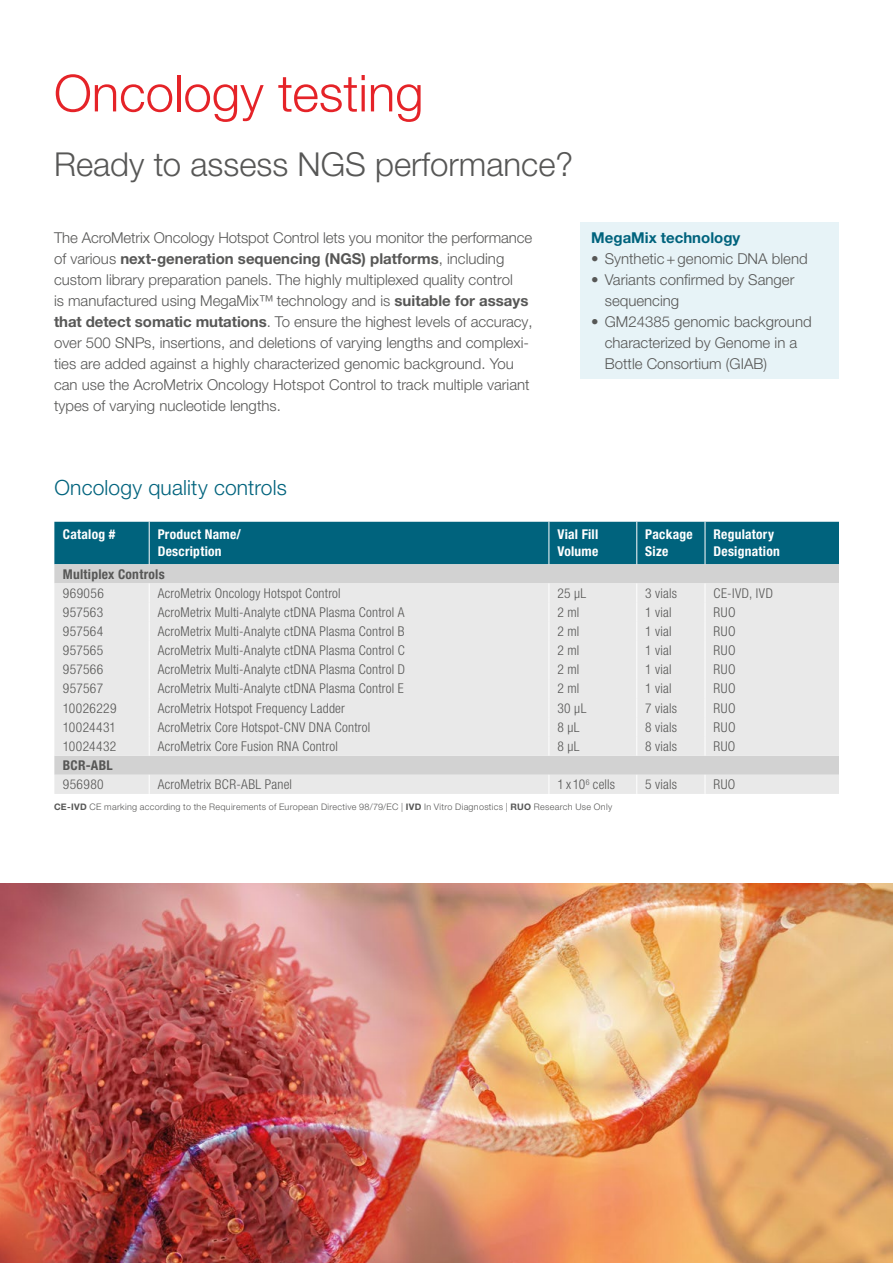
<style>
.page{position:relative;width:893px;height:1263px;background:#fff}
.page>*{position:absolute;margin:0;border:0;box-sizing:border-box;transform-origin:0 0}
.t1{font:300 51px "Helvetica Neue LTW1 G";color:#e52328}
.t2{font:300 33px "Helvetica Neue LTW1 G";color:#575756}
.t3{font:300 21px "Helvetica Neue LTW1 G";letter-spacing:.01em;color:#00637d}
.t4{font:300 15px/21px "Helvetica Neue LTW1 G";color:#575756}
.t5{font:700 15px "Helvetica Neue LTW1 G";color:#00637d}
.t6{font:300 condensed 13.5px "Helvetica Neue LTW1 G";letter-spacing:.015em;color:#575756}
.t7{font:700 condensed 13.5px/16.5px "Helvetica Neue LTW1 G";letter-spacing:.02em;color:#fff}
.t8{font:700 condensed 13.5px "Helvetica Neue LTW1 G";letter-spacing:.02em;color:#575756}
.t9{font:300 9px "Helvetica Neue LTW1 G";letter-spacing:.035em;color:#575756}
.s1{font-weight:700}
</style>
<div class="page">
<div style="left:54px;top:522px;width:785px;height:42px;background:#00637d"></div>
<div style="left:54px;top:564px;width:785px;height:211px;background:#d2d2d2"></div>
<div style="left:54px;top:583px;width:785px;height:173px;background:#e9e9e9"></div>
<svg style="left:149px;top:583px;width:1px;height:173px"></svg>
<svg style="left:549px;top:583px;width:1px;height:173px"></svg>
<svg style="left:636px;top:583px;width:1px;height:173px"></svg>
<svg style="left:705px;top:583px;width:1px;height:173px"></svg>
<div style="left:54px;top:775px;width:785px;height:19px;background:#e9e9e9"></div>
<hr style="left:149px;top:522px;width:1px;height:42px;background:#fff">
<hr style="left:549px;top:522px;width:1px;height:42px;background:#fff">
<hr style="left:636px;top:522px;width:1px;height:42px;background:#fff">
<hr style="left:705px;top:522px;width:1px;height:42px;background:#fff">
<div style="left:581px;top:222px;width:258px;height:157px;background:#e7f3f7"></div>
<img style="left:0;top:884px;width:893px;height:379px">
<h1 class="t1" style="left:54px;top:62px;width:371px">Oncology testing</h1>
<h2 class="t2" style="left:54px;top:144px;width:521px">Ready to assess NGS performance?</h2>
<p class="t4" style="left:54px;top:227px;width:480px">The AcroMetrix Oncology Hotspot Control lets you monitor the performance of various <span class="s1">next-generation sequencing (NGS) platforms</span>, including custom library preparation panels. The highly multiplexed quality control<br>is manufactured using MegaMix™ technology and is <span class="s1">suitable for assays that detect somatic mutations</span>. To ensure the highest levels of accuracy, over 500 SNPs, insertions, and deletions of varying lengths and complexi&shy;ties are added against a highly characterized genomic background. You can use the AcroMetrix Oncology Hotspot Control to track multiple variant types of varying nucleotide lengths.</p>
<p class="t5" style="left:591px;top:228px;width:151px">MegaMix technology</p>
<p class="t4" style="left:591px;top:248px;width:218px">• Synthetic + genomic DNA blend</p>
<p class="t4" style="left:605px;top:269px;width:191px;text-indent:-14px">• Variants confirmed by Sanger sequencing</p>
<p class="t4" style="left:605px;top:311px;width:208px;text-indent:-14px">• GM24385 genomic background characterized by Genome in a<br>Bottle Consortium (GIAB)</p>
<h3 class="t3" style="left:54px;top:475px;width:234px">Oncology quality controls</h3>
<p class="t7" style="left:63px;top:526px;width:54px">Catalog #</p>
<p class="t7" style="left:158px;top:526px;width:85px">Product Name/<br>Description</p>
<p class="t7" style="left:557px;top:526px;width:42px">Vial Fill<br>Volume</p>
<p class="t7" style="left:645px;top:526px;width:49px">Package<br>Size</p>
<p class="t7" style="left:713px;top:526px;width:68px">Regulatory<br>Designation</p>
<p class="t8" style="left:63px;top:566px;width:103px">Multiplex Controls</p>
<p class="t6" style="left:63px;top:585px;width:43px">969056</p>
<p class="t6" style="left:158px;top:585px;width:184px">AcroMetrix Oncology Hotspot Control</p>
<p class="t6" style="left:557px;top:585px;width:30px">25 µL</p>
<p class="t6" style="left:645px;top:585px;width:33px">3 vials</p>
<p class="t6" style="left:713px;top:585px;width:61px">CE-IVD, IVD</p>
<p class="t6" style="left:63px;top:604px;width:42px">957563</p>
<p class="t6" style="left:158px;top:604px;width:248px">AcroMetrix Multi-Analyte ctDNA Plasma Control A</p>
<p class="t6" style="left:557px;top:604px;width:23px">2 ml</p>
<p class="t6" style="left:645px;top:604px;width:28px">1 vial</p>
<p class="t6" style="left:713px;top:604px;width:23px">RUO</p>
<p class="t6" style="left:63px;top:623px;width:42px">957564</p>
<p class="t6" style="left:158px;top:623px;width:248px">AcroMetrix Multi-Analyte ctDNA Plasma Control B</p>
<p class="t6" style="left:557px;top:623px;width:23px">2 ml</p>
<p class="t6" style="left:645px;top:623px;width:28px">1 vial</p>
<p class="t6" style="left:713px;top:623px;width:23px">RUO</p>
<p class="t6" style="left:63px;top:642px;width:42px">957565</p>
<p class="t6" style="left:158px;top:642px;width:249px">AcroMetrix Multi-Analyte ctDNA Plasma Control C</p>
<p class="t6" style="left:557px;top:642px;width:23px">2 ml</p>
<p class="t6" style="left:645px;top:642px;width:28px">1 vial</p>
<p class="t6" style="left:713px;top:642px;width:23px">RUO</p>
<p class="t6" style="left:63px;top:662px;width:42px">957566</p>
<p class="t6" style="left:158px;top:662px;width:249px">AcroMetrix Multi-Analyte ctDNA Plasma Control D</p>
<p class="t6" style="left:557px;top:662px;width:23px">2 ml</p>
<p class="t6" style="left:645px;top:662px;width:28px">1 vial</p>
<p class="t6" style="left:713px;top:662px;width:23px">RUO</p>
<p class="t6" style="left:63px;top:681px;width:42px">957567</p>
<p class="t6" style="left:158px;top:681px;width:248px">AcroMetrix Multi-Analyte ctDNA Plasma Control E</p>
<p class="t6" style="left:557px;top:681px;width:23px">2 ml</p>
<p class="t6" style="left:645px;top:681px;width:28px">1 vial</p>
<p class="t6" style="left:713px;top:681px;width:23px">RUO</p>
<p class="t6" style="left:63px;top:700px;width:55px">10026229</p>
<p class="t6" style="left:158px;top:700px;width:189px">AcroMetrix Hotspot Frequency Ladder</p>
<p class="t6" style="left:557px;top:700px;width:31px">30 µL</p>
<p class="t6" style="left:645px;top:700px;width:33px">7 vials</p>
<p class="t6" style="left:713px;top:700px;width:23px">RUO</p>
<p class="t6" style="left:63px;top:719px;width:55px">10024431</p>
<p class="t6" style="left:158px;top:719px;width:214px">AcroMetrix Core Hotspot-CNV DNA Control</p>
<p class="t6" style="left:557px;top:719px;width:24px">8 µL</p>
<p class="t6" style="left:645px;top:719px;width:33px">8 vials</p>
<p class="t6" style="left:713px;top:719px;width:23px">RUO</p>
<p class="t6" style="left:63px;top:738px;width:55px">10024432</p>
<p class="t6" style="left:158px;top:738px;width:182px">AcroMetrix Core Fusion RNA Control</p>
<p class="t6" style="left:557px;top:738px;width:24px">8 µL</p>
<p class="t6" style="left:645px;top:738px;width:33px">8 vials</p>
<p class="t6" style="left:713px;top:738px;width:23px">RUO</p>
<p class="t8" style="left:63px;top:757px;width:51px">BCR-ABL</p>
<p class="t6" style="left:63px;top:776px;width:42px">956980</p>
<p class="t6" style="left:158px;top:776px;width:136px">AcroMetrix BCR-ABL Panel</p>
<p class="t6" style="left:557px;top:776px;width:59px">1 x 10<sup>6</sup> cells</p>
<p class="t6" style="left:645px;top:776px;width:33px">5 vials</p>
<p class="t6" style="left:713px;top:776px;width:23px">RUO</p>
<p class="t9" style="left:54px;top:801px;width:560px"><span class="s1">CE-IVD</span> CE marking according to the Requirements of European Directive 98/79/EC | <span class="s1">IVD</span> In Vitro Diagnostics | <span class="s1">RUO</span> Research Use Only</p>
</div>
